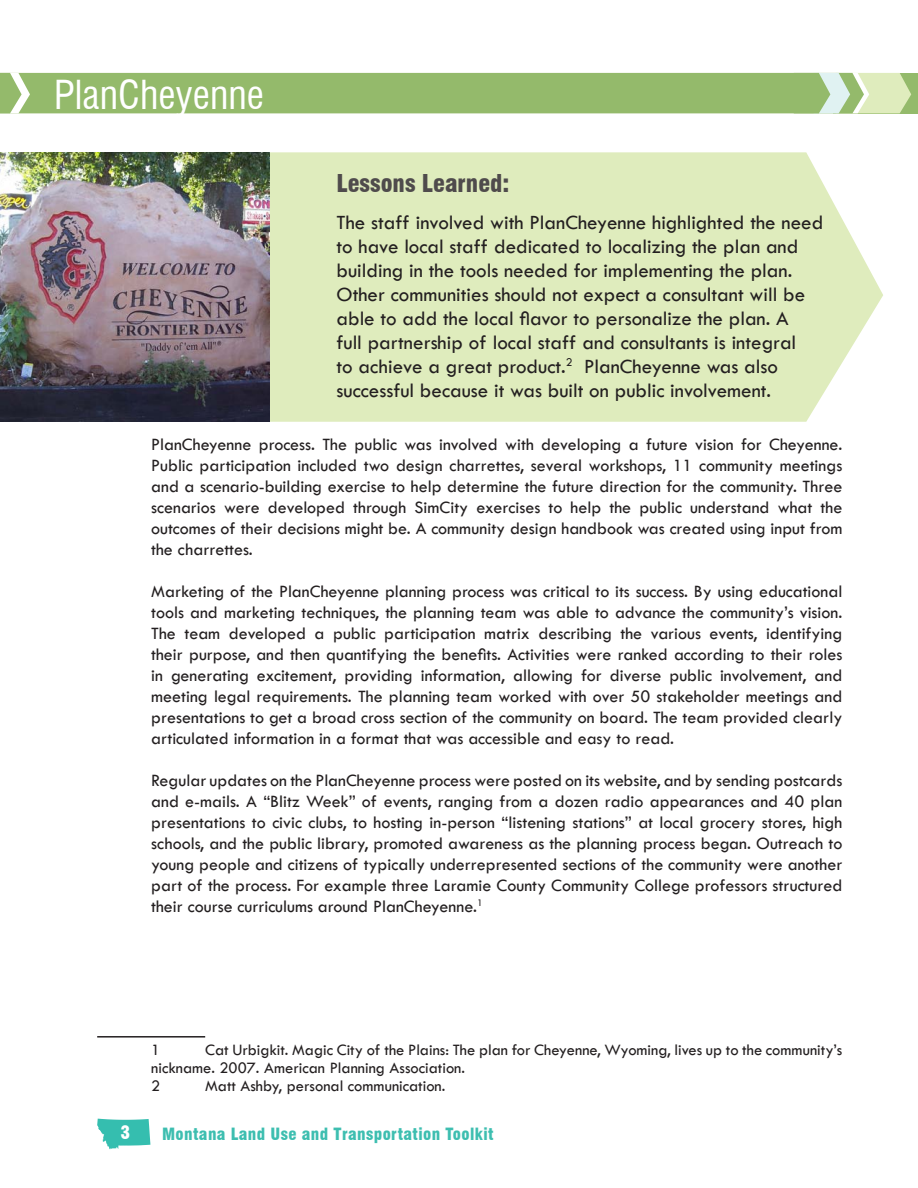
<style>
.page{position:relative;width:918px;height:1188px;background:#fff}
.page>*{position:absolute;margin:0;border:0;box-sizing:border-box;transform-origin:0 0}
.t1{font:condensed 39px "Swiss 721 BT";color:#fff}
.t2{font:900 condensed 24px "Swiss 721 BT";color:#4f4b4c}
.t3{font:21px/24px "Tw Cen";color:#231f20}
.t4{font:18px/21px "Tw Cen";color:#231f20;text-align:justify}
.t5{font:16.5px/18px "Tw Cen";color:#231f20}
.t6{font:900 condensed 16.5px "Swiss 721 BT";letter-spacing:.025em;color:#3dbeb0}
</style>
<div class="page">
<div style="left:833px;top:73px;width:85px;height:40px;background:#94ba6b"></div>
<svg style="left:0;top:73px;width:911px;height:40px;background:#9abe73"></svg>
<hr style="left:97px;top:1036px;width:108px;height:2px;background:#231f20">
<svg style="left:269px;top:152px;width:614px;height:270px;background:#e0edc1"></svg>
<img style="left:0;top:152px;width:269px;height:270px">
<svg style="left:97px;top:1119px;width:53px;height:30px"></svg>
<h1 class="t1" style="left:54px;top:71px;width:211px">PlanCheyenne</h1>
<p class="t2" style="left:337px;top:168px;width:175px">Lessons Learned:</p>
<p class="t3" style="left:337px;top:210px;width:488px">The staff involved with PlanCheyenne highlighted the need to have local staff dedicated to localizing the plan and building in the tools needed for implementing the plan.<br>Other communities should not expect a consultant will be able to add the local flavor to personalize the plan. A<br>full partnership of local staff and consultants is integral<br>to achieve a great product.<sup>2</sup> PlanCheyenne was also successful because it was built on public involvement.</p>
<p class="t4" style="left:151px;top:434px;width:693px">PlanCheyenne process. The public was involved with developing a future vision for Cheyenne.<br>Public participation included two design charrettes, several workshops, 11 community meetings and a scenario-building exercise to help determine the future direction for the community. Three scenarios were developed through SimCity exercises to help the public understand what the outcomes of their decisions might be. A community design handbook was created using input from the charrettes.</p>
<p class="t4" style="left:151px;top:581px;width:693px">Marketing of the PlanCheyenne planning process was critical to its success. By using educational tools and marketing techniques, the planning team was able to advance the community’s vision.<br>The team developed a public participation matrix describing the various events, identifying their purpose, and then quantifying the benefits. Activities were ranked according to their roles in generating excitement, providing information, allowing for diverse public involvement, and meeting legal requirements. The planning team worked with over 50 stakeholder meetings and presentations to get a broad cross section of the community on board. The team provided clearly articulated information in a format that was accessible and easy to read.</p>
<p class="t4" style="left:151px;top:770px;width:693px">Regular updates on the PlanCheyenne process were posted on its website, and by sending postcards and e-mails. A “Blitz Week” of events, ranging from a dozen radio appearances and 40 plan presentations to civic clubs, to hosting in-person “listening stations” at local grocery stores, high schools, and the public library, promoted awareness as the planning process began. Outreach to young people and citizens of typically underrepresented sections of the community were another part of the process. For example three Laramie County Community College professors structured their course curriculums around PlanCheyenne.</p>
<p class="t5" style="left:151px;top:1041px;width:693px;text-indent:54px">Cat Urbigkit. Magic City of the Plains: The plan for Cheyenne, Wyoming, lives up to the community’s nickname. 2007. American Planning Association.</p>
<p class="t5" style="left:151px;top:1077px;width:11px">2</p>
<p class="t5" style="left:205px;top:1077px;width:242px">Matt Ashby, personal communication.</p>
<p class="t6" style="left:162px;top:1124px;width:333px">Montana Land Use and Transportation Toolkit</p>
</div>
